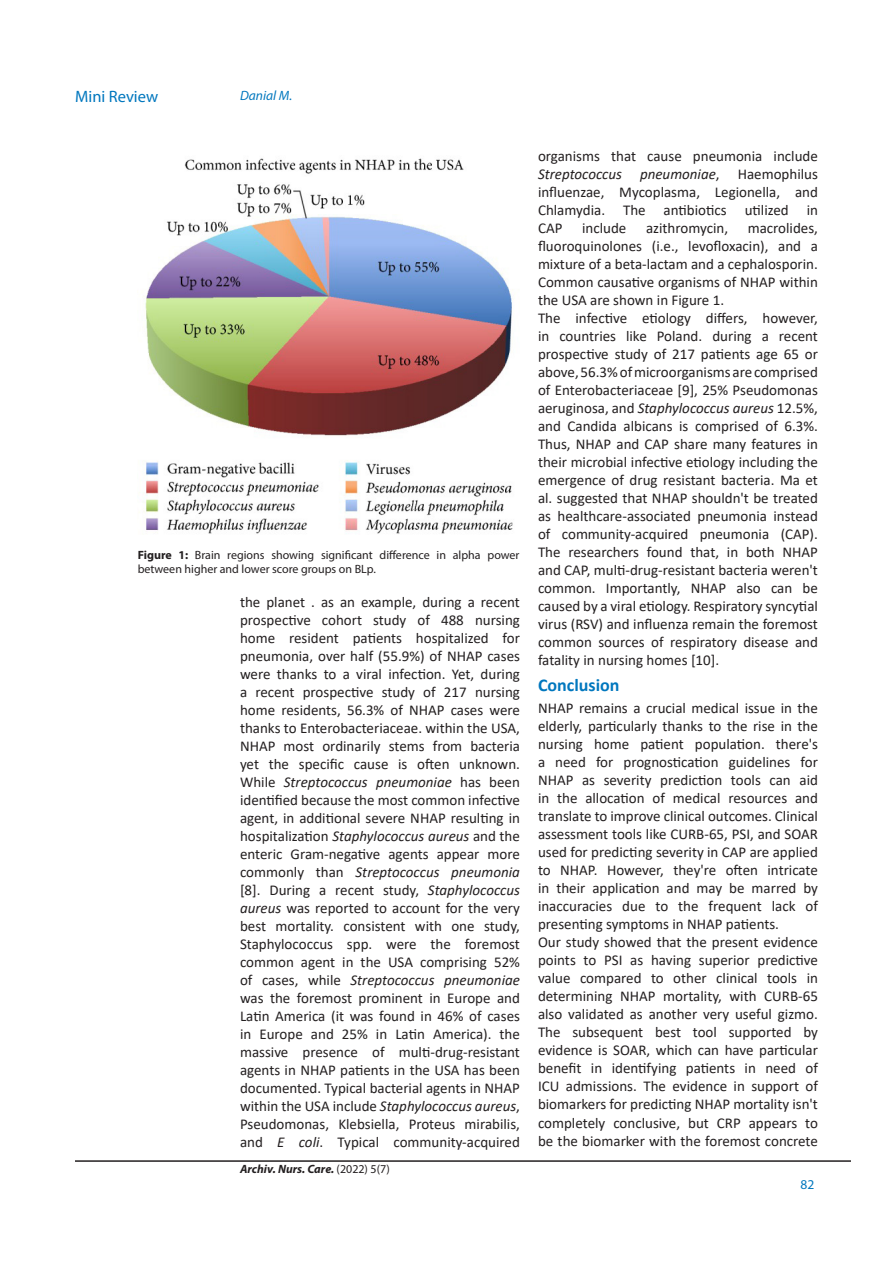
<style>
.page{position:relative;width:893px;height:1263px;background:#fff}
.page>*{position:absolute;margin:0;border:0;box-sizing:border-box;transform-origin:0 0}
.t1{font:700 18px "Calibri";color:#0077be}
.t2{font:16.5px "Myriad Pro";color:#0077be}
.bd{font:15px/18px "Calibri";color:#231f20;text-align:justify}
.t3{font:italic 13.5px "Myriad Pro";color:#0077be}
.t4{font:13.5px "Myriad Pro";color:#0077be}
.t5{font:12px/14.4px "Myriad Pro";color:#231f20}
.t6{font:italic 700 12px "Myriad Pro";color:#231f20}
.s1{font-weight:700}
.s2{font-style:italic}
.s3{font-weight:400;font-style:normal}
</style>
<div class="page">
<hr style="left:75px;top:1160px;width:776px;height:2px;background:#231f20">
<img style="left:143px;top:158px;width:370px;height:376px">
<p class="t2" style="left:75px;top:87px;width:85px">Mini Review</p>
<p class="t3" style="left:240px;top:87px;width:54px">Danial M.</p>
<p class="t5" style="left:138px;top:547px;width:383px"><span class="s1">Figure 1:</span> Brain regions showing significant difference in alpha power between higher and lower score groups on BLp.</p>
<p class="bd" style="left:240px;top:592px;width:281px">the planet . as an example, during a recent prospective cohort study of 488 nursing home resident patients hospitalized for pneumonia, over half (55.9%) of NHAP cases were thanks to a viral infection. Yet, during a recent prospective study of 217 nursing home residents, 56.3% of NHAP cases were thanks to Enterobacteriaceae. within the USA, NHAP most ordinarily stems from bacteria yet the specific cause is often unknown.<br>While <span class="s2">Streptococcus pneumoniae</span> has been identified because the most common infective agent, in additional severe NHAP resulting in hospitalization <span class="s2">Staphylococcus aureus</span> and the enteric Gram-negative agents appear more commonly than <span class="s2">Streptococcus pneumonia </span>[8]. During a recent study, <span class="s2">Staphylococcus aureus</span> was reported to account for the very best mortality. consistent with one study, Staphylococcus spp. were the foremost common agent in the USA comprising 52% of cases, while <span class="s2">Streptococcus pneumoniae </span>was the foremost prominent in Europe and Latin America (it was found in 46% of cases in Europe and 25% in Latin America). the massive presence of multi-drug-resistant agents in NHAP patients in the USA has been documented. Typical bacterial agents in NHAP within the USA include <span class="s2">Staphylococcus aureus</span>, Pseudomonas, Klebsiella, Proteus mirabilis, and <span class="s2">E coli</span>. Typical community-acquired</p>
<p class="t6" style="left:240px;top:1161px;width:151px">Archiv. Nurs. Care. <span class="s3">(2022) 5(7)</span></p>
<p class="bd" style="left:538px;top:147px;width:281px">organisms that cause pneumonia include <span class="s2">Streptococcus pneumoniae</span>, Haemophilus influenzae, Mycoplasma, Legionella, and Chlamydia. The antibiotics utilized in CAP</p>
<p class="bd" style="left:538px;top:219px;width:281px;text-indent:210px">macrolides, fluoroquinolones (i.e., levofloxacin), and a mixture of a beta-lactam and a cephalosporin.<br>Common causative organisms of NHAP within the USA are shown in Figure 1.</p>
<p class="bd" style="left:538px;top:309px;width:281px">The infective etiology differs, however, in countries like Poland. during a recent prospective study of 217 patients age 65 or above, 56.3% of microorganisms are comprised of Enterobacteriaceae [9], 25% Pseudomonas aeruginosa, and <span class="s2">Staphylococcus aureus</span> 12.5%, and Candida albicans is comprised of 6.3%.<br>Thus, NHAP and CAP share many features in their microbial infective etiology including the emergence of drug resistant bacteria. Ma et al. suggested that NHAP shouldn't be treated as healthcare-associated pneumonia instead of community-acquired pneumonia (CAP).<br>The researchers found that, in both NHAP and CAP, multi-drug-resistant bacteria weren't common. Importantly, NHAP also can be caused by a viral etiology. Respiratory syncytial virus (RSV) and influenza remain the foremost common sources of respiratory disease and fatality in nursing homes [10].</p>
<p class="t1" style="left:538px;top:672px;width:83px">Conclusion</p>
<p class="bd" style="left:538px;top:699px;width:281px">NHAP remains a crucial medical issue in the elderly, particularly thanks to the rise in the nursing home patient population. there's a need for prognostication guidelines for NHAP as severity prediction tools can aid in the allocation of medical resources and translate to improve clinical outcomes. Clinical assessment tools like CURB-65, PSI, and SOAR used for predicting severity in CAP are applied to NHAP. However, they're often intricate in their application and may be marred by inaccuracies due to the frequent lack of presenting symptoms in NHAP patients.</p>
<p class="bd" style="left:538px;top:933px;width:281px">Our study showed that the present evidence points to PSI as having superior predictive value compared to other clinical tools in determining NHAP mortality, with CURB-65 also validated as another very useful gizmo.<br>The subsequent best tool supported by evidence is SOAR, which can have particular benefit in identifying patients in need of ICU admissions. The evidence in support of biomarkers for predicting NHAP mortality isn't completely conclusive, but CRP appears to be the biomarker with the foremost concrete</p>
<p class="bd" style="left:582px;top:219px;width:46px">include</p>
<p class="bd" style="left:646px;top:219px;width:84px">azithromycin,</p>
<p class="t4" style="left:800px;top:1176px;width:15px">82</p>
</div>
